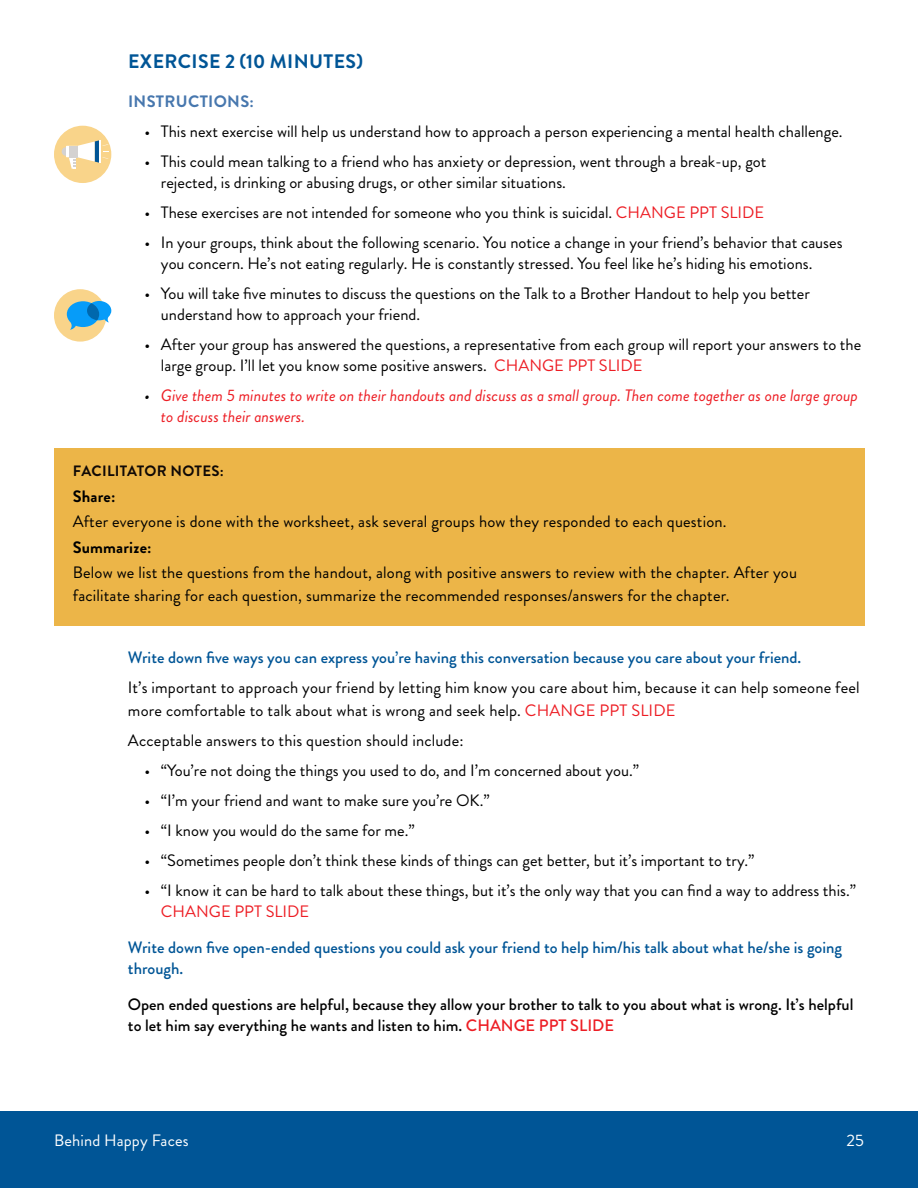
<style>
.page{position:relative;width:918px;height:1188px;background:#fff}
.page>*{position:absolute;margin:0;border:0;box-sizing:border-box;transform-origin:0 0}
.t1{font:700 19.5px "Brandon Grotesque";letter-spacing:.02em;color:#005596}
.t2{font:16.5px/21px "Brandon Grotesque";color:#000}
.t3{font:500 16.5px/21px "Brandon Grotesque";color:#005596}
.t4{font:500 16.5px/21px "Brandon Grotesque";color:#000}
.t5{font:italic 16.5px/21px "Brandon Grotesque";color:#ed1d24}
.t6{font:16.5px "Brandon Grotesque";letter-spacing:.01em;color:#fff}
.t7{font:700 16.5px "Brandon Grotesque";letter-spacing:.01em;color:#000}
.t8{font:16.5px "Brandon Grotesque";color:#ed1d24}
.t9{font:700 16.5px "Brandon Grotesque";letter-spacing:.02em;color:#4777ae}
.t10{font:700 15px "Brandon Grotesque";letter-spacing:.02em;color:#100906}
.s1{color:#ed1d24}
.s2{color:#000}
</style>
<div class="page">
<div style="left:0;top:1111px;width:918px;height:77px;background:#005596"></div>
<div style="left:54px;top:126px;width:57px;height:57px;background:#f9d48a;border-radius:50%"></div>
<div style="left:62px;top:147px;width:8px;height:9px;background:#d4d2d1;border-radius:50%"></div>
<div style="left:66px;top:146px;width:11px;height:11px;background:#fff"></div>
<svg style="left:69px;top:140px;width:40px;height:29px"></svg>
<div style="left:54px;top:289px;width:52px;height:53px;background:#f9d48a;border-radius:50%"></div>
<svg style="left:67px;top:301px;width:44px;height:29px"></svg>
<div style="left:55px;top:448px;width:810px;height:177px;background:#ecb548"></div>
<p class="t1" style="left:128px;top:47px;width:236px">EXERCISE 2 (10 MINUTES)</p>
<p class="t9" style="left:128px;top:89px;width:127px">INSTRUCTIONS:</p>
<p class="t2" style="left:144px;top:121px;width:700px">• This next exercise will help us understand how to approach a person experiencing a mental health challenge.</p>
<p class="t2" style="left:161px;top:151px;width:607px;text-indent:-16px">• This could mean talking to a friend who has anxiety or depression, went through a break-up, got rejected, is drinking or abusing drugs, or other similar situations.</p>
<p class="t2" style="left:144px;top:202px;width:621px">• These exercises are not intended for someone who you think is suicidal. <span class="s1">CHANGE PPT SLIDE</span></p>
<p class="t2" style="left:161px;top:232px;width:683px;text-indent:-16px">• In your groups, think about the following scenario. You notice a change in your friend’s behavior that causes you concern. He’s not eating regularly. He is constantly stressed. You feel like he’s hiding his emotions.</p>
<p class="t2" style="left:161px;top:283px;width:651px;text-indent:-16px">• You will take five minutes to discuss the questions on the Talk to a Brother Handout to help you better understand how to approach your friend.</p>
<p class="t2" style="left:161px;top:334px;width:702px;text-indent:-16px">• After your group has answered the questions, a representative from each group will report your answers to the large group. I’ll let you know some positive answers. <span class="s1">CHANGE PPT SLIDE</span></p>
<p class="t5" style="left:161px;top:385px;width:699px;text-indent:-16px"><span class="s2">•</span> Give them 5 minutes to write on their handouts and discuss as a small group. Then come together as one large group to discuss their answers.</p>
<p class="t10" style="left:73px;top:461px;width:152px">FACILITATOR NOTES:</p>
<p class="t7" style="left:73px;top:485px;width:44px">Share:</p>
<p class="t2" style="left:73px;top:511px;width:655px">After everyone is done with the worksheet, ask several groups how they responded to each question.</p>
<p class="t7" style="left:73px;top:536px;width:80px">Summarize:</p>
<p class="t2" style="left:73px;top:562px;width:726px;line-height:22.5px">Below we list the questions from the handout, along with positive answers to review with the chapter. After you facilitate sharing for each question, summarize the recommended responses/answers for the chapter.</p>
<p class="t3" style="left:128px;top:647px;width:675px">Write down five ways you can express you’re having this conversation because you care about your friend.</p>
<p class="t2" style="left:128px;top:677px;width:733px;line-height:22.5px">It’s important to approach your friend by letting him know you care about him, because it can help someone feel more comfortable to talk about what is wrong and seek help. <span class="s1">CHANGE PPT SLIDE</span></p>
<p class="t2" style="left:128px;top:730px;width:337px">Acceptable answers to this question should include:</p>
<p class="t2" style="left:144px;top:760px;width:496px">• “You’re not doing the things you used to do, and I’m concerned about you.”</p>
<p class="t2" style="left:144px;top:790px;width:347px">• “I’m your friend and want to make sure you’re OK.”</p>
<p class="t2" style="left:144px;top:820px;width:272px">• “I know you would do the same for me.”</p>
<p class="t2" style="left:144px;top:850px;width:612px">• “Sometimes people don’t think these kinds of things can get better, but it’s important to try.”</p>
<p class="t2" style="left:144px;top:880px;width:713px">• “I know it can be hard to talk about these things, but it’s the only way that you can find a way to address this.”</p>
<p class="t8" style="left:161px;top:900px;width:150px">CHANGE PPT SLIDE</p>
<p class="t3" style="left:128px;top:937px;width:716px">Write down five open-ended questions you could ask your friend to help him/his talk about what he/she is going through.</p>
<p class="t4" style="left:128px;top:994px;width:727px">Open ended questions are helpful, because they allow your brother to talk to you about what is wrong. It’s helpful to let him say everything he wants and listen to him. <span class="s1">CHANGE PPT SLIDE</span></p>
<p class="t6" style="left:54px;top:1129px;width:136px">Behind Happy Faces</p>
<p class="t6" style="left:846px;top:1129px;width:19px">25</p>
</div>
